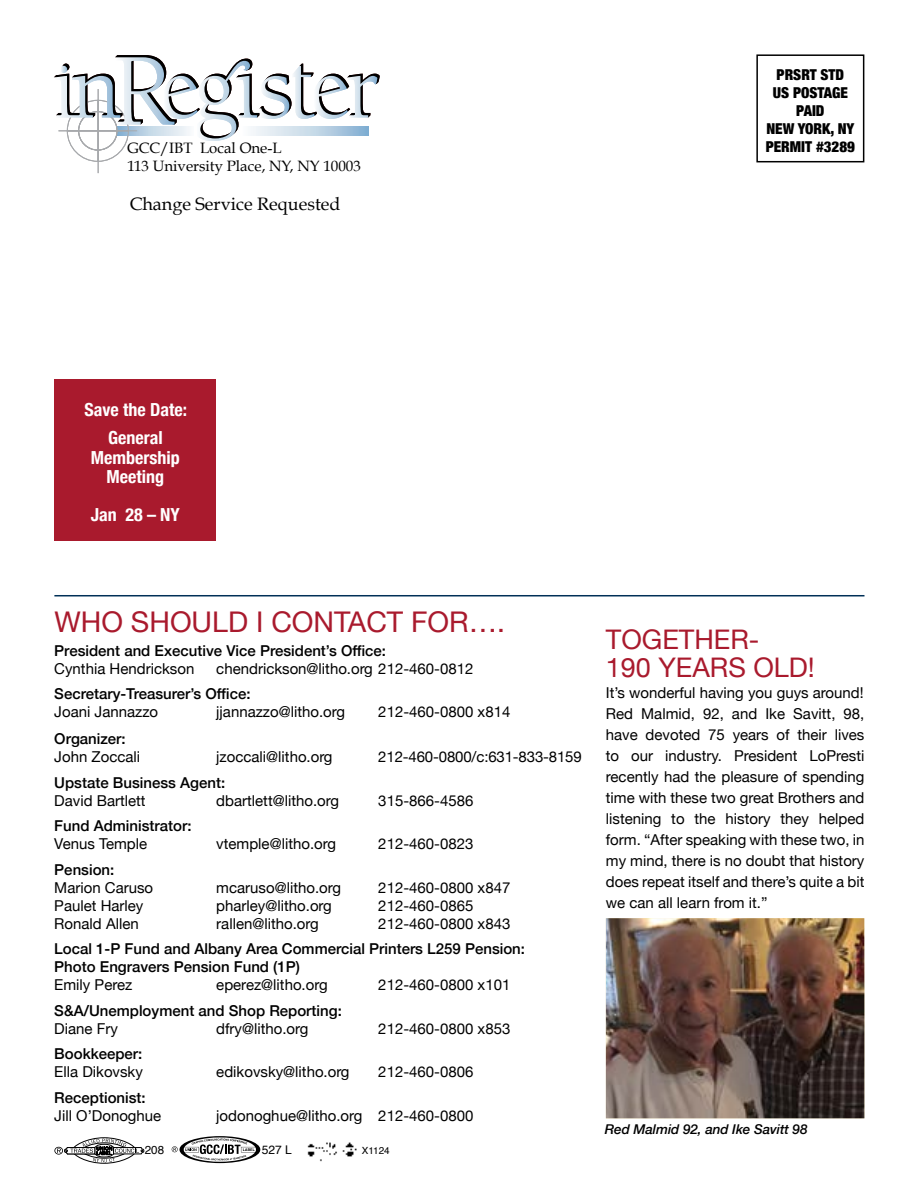
<style>
.page{position:relative;width:918px;height:1188px;background:#fff}
.page>*{position:absolute;margin:0;border:0;box-sizing:border-box;transform-origin:0 0}
.t1{font:28.5px "Helvetica Neue";color:#a91a2d}
.t2{font:27px/28.5px "Helvetica Neue";color:#a91a2d}
.t3{font:700 condensed 18px/28.5px "Helvetica Neue";color:#fff;text-align:center}
.t4{font:18px "Book Antiqua";color:#000}
.t5{font:15px/21px "Helvetica Neue";color:#000;text-align:justify}
.t6{font:500 15px/18px "Helvetica Neue";color:#000}
.t7{font:15px/18px "Book Antiqua";color:#000}
.t8{font:900 condensed 15px/18px "Helvetica Neue";color:#000;text-align:center}
.t9{font:italic 500 13.5px "Helvetica Neue";letter-spacing:-.005em;color:#000}
.t10{font:12px "Helvetica";color:#000}
.t11{font:11.55px "Helvetica";color:#000}
.t12{font:9.9px "Helvetica";color:#000}
</style>
<div class="page">
<div style="left:72px;top:1137px;width:64px;height:27px;border:1px solid #000;border-radius:50%"></div>
<svg style="left:54px;top:1139px;width:90px;height:23px"></svg>
<img style="left:307px;top:1142px;width:50px;height:20px">
<svg style="left:172px;top:1136px;width:88px;height:27px"></svg>
<div style="left:54px;top:379px;width:162px;height:162px;background:#a91a2d"></div>
<div style="left:756px;top:54px;width:108px;height:108px;border:2px solid #000"></div>
<hr style="left:54px;top:595px;width:810px;height:1px;background:#003057">
<img style="left:606px;top:918px;width:258px;height:200px">
<hr style="left:98px;top:89px;width:1px;height:84px;background:#a7a9ac">
<svg style="left:54px;top:55px;width:326px;height:107px"></svg>
<svg style="left:241px;top:126px;width:127px;height:10px"></svg>
<p class="t7" style="left:127px;top:139px;width:235px">GCC/IBT Local One-L<br>113 University Place, NY, NY 10003</p>
<p class="t4" style="left:130px;top:193px;width:212px">Change Service Requested</p>
<p class="t8" style="left:766px;top:65px;width:91px">PRSRT STD<br>US POSTAGE<br>PAID<br>NEW YORK, NY<br>PERMIT #3289</p>
<p class="t3" style="left:84px;top:394px;width:104px">Save the Date:<br>General</p>
<p class="t3" style="left:91px;top:446px;width:90px;line-height:19.5px">Membership<br>Meeting</p>
<p class="t3" style="left:91px;top:499px;width:91px">Jan 28 – NY</p>
<h1 class="t1" style="left:54px;top:601px;width:452px">WHO SHOULD I CONTACT FOR….</h1>
<p class="t6" style="left:54px;top:640px;width:333px">President and Executive Vice President’s Office:</p>
<p class="t5" style="left:54px;top:659px;width:142px">Cynthia Hendrickson</p>
<p class="t5" style="left:216px;top:659px;width:259px">chendrickson@litho.org 212-460-0812</p>
<p class="t6" style="left:54px;top:684px;width:198px">Secretary-Treasurer’s Office:</p>
<p class="t5" style="left:54px;top:702px;width:105px">Joani Jannazzo</p>
<p class="t5" style="left:216px;top:702px;width:130px">jjannazzo@litho.org</p>
<p class="t5" style="left:378px;top:702px;width:134px">212-460-0800 x814</p>
<p class="t6" style="left:54px;top:729px;width:73px">Organizer:</p>
<p class="t5" style="left:54px;top:747px;width:87px">John Zoccali</p>
<p class="t5" style="left:216px;top:747px;width:118px">jzoccali@litho.org</p>
<p class="t5" style="left:378px;top:747px;width:205px">212-460-0800/c:631-833-8159</p>
<p class="t6" style="left:54px;top:772px;width:172px">Upstate Business Agent:</p>
<p class="t5" style="left:54px;top:791px;width:93px">David Bartlett</p>
<p class="t5" style="left:216px;top:791px;width:124px">dbartlett@litho.org</p>
<p class="t5" style="left:378px;top:791px;width:97px">315-866-4586</p>
<p class="t6" style="left:54px;top:816px;width:139px">Fund Administrator:</p>
<p class="t5" style="left:54px;top:834px;width:94px">Venus Temple</p>
<p class="t5" style="left:216px;top:834px;width:121px">vtemple@litho.org</p>
<p class="t5" style="left:378px;top:834px;width:97px">212-460-0823</p>
<p class="t6" style="left:54px;top:859px;width:62px">Pension:</p>
<p class="t5" style="left:54px;top:878px;width:100px">Marion Caruso</p>
<p class="t5" style="left:216px;top:878px;width:126px">mcaruso@litho.org</p>
<p class="t5" style="left:378px;top:878px;width:134px">212-460-0800 x847</p>
<p class="t5" style="left:54px;top:896px;width:91px">Paulet Harley</p>
<p class="t5" style="left:216px;top:896px;width:117px">pharley@litho.org</p>
<p class="t5" style="left:378px;top:896px;width:97px">212-460-0865</p>
<p class="t5" style="left:54px;top:914px;width:86px">Ronald Allen</p>
<p class="t5" style="left:216px;top:914px;width:104px">rallen@litho.org</p>
<p class="t5" style="left:378px;top:914px;width:134px">212-460-0800 x843</p>
<p class="t6" style="left:54px;top:939px;width:472px">Local 1-P Fund and Albany Area Commercial Printers L259 Pension:<br>Photo Engravers Pension Fund (1P)</p>
<p class="t5" style="left:54px;top:975px;width:80px">Emily Perez</p>
<p class="t5" style="left:216px;top:975px;width:113px">eperez@litho.org</p>
<p class="t5" style="left:378px;top:975px;width:134px">212-460-0800 x101</p>
<p class="t6" style="left:54px;top:1000px;width:289px">S&amp;A/Unemployment and Shop Reporting:</p>
<p class="t5" style="left:54px;top:1019px;width:65px">Diane Fry</p>
<p class="t5" style="left:216px;top:1019px;width:94px">dfry@litho.org</p>
<p class="t5" style="left:378px;top:1019px;width:134px">212-460-0800 x853</p>
<p class="t6" style="left:54px;top:1044px;width:90px">Bookkeeper:</p>
<p class="t5" style="left:54px;top:1062px;width:90px">Ella Dikovsky</p>
<p class="t5" style="left:216px;top:1062px;width:135px">edikovsky@litho.org</p>
<p class="t5" style="left:378px;top:1062px;width:97px">212-460-0806</p>
<p class="t6" style="left:54px;top:1087px;width:93px">Receptionist:</p>
<p class="t5" style="left:54px;top:1106px;width:108px">Jill O’Donoghue</p>
<p class="t5" style="left:216px;top:1106px;width:259px">jodonoghue@litho.org 212-460-0800</p>
<p class="t11" style="left:145px;top:1141px;width:21px">208</p>
<p class="t10" style="left:262px;top:1140px;width:32px">527 L</p>
<p class="t12" style="left:362px;top:1143px;width:29px">X1124</p>
<h2 class="t2" style="left:606px;top:626px;width:211px">TOGETHER-<br>190 YEARS OLD!</h2>
<p class="t5" style="left:606px;top:683px;width:260px">It’s wonderful having you guys around!<br>Red Malmid, 92, and Ike Savitt, 98, have devoted 75 years of their lives to our industry. President LoPresti recently had the pleasure of spending time with these two great Brothers and listening to the history they helped form. “After speaking with these two, in my mind, there is no doubt that history does repeat itself and there’s quite a bit we can all learn from it.”</p>
<p class="t9" style="left:605px;top:1118px;width:204px">Red Malmid 92, and Ike Savitt 98</p>
</div>
